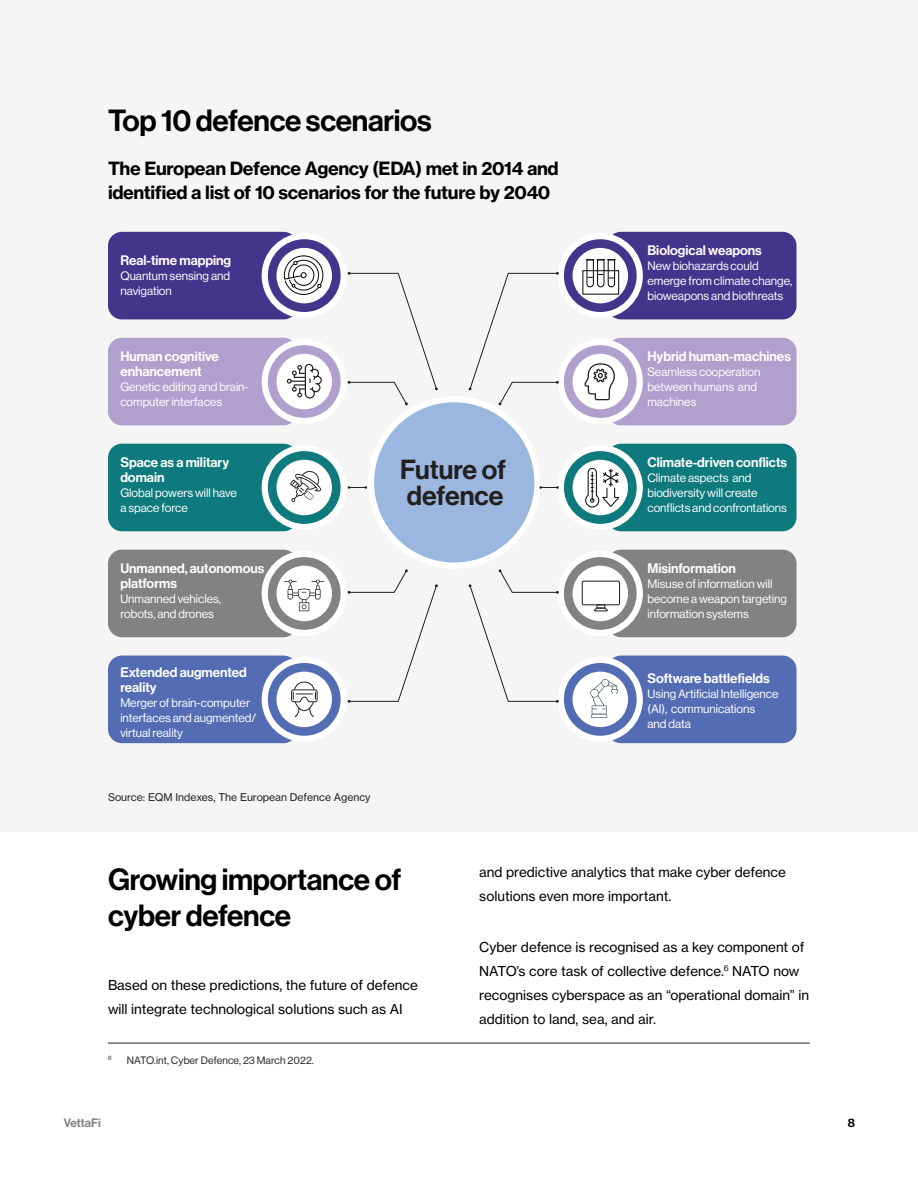
<style>
.page{position:relative;width:918px;height:1188px;background:#fff}
.page>*{position:absolute;margin:0;border:0;box-sizing:border-box;transform-origin:0 0}
.H3_Subhead{font:30px/36px "N Haas Grotesk DS Pro 65 Md";letter-spacing:-.01em;color:#000}
.t1{font:27px/25.5px "N Haas Grotesk DS Pro 65 Md";color:#231f20}
.H4_Subhead{font:18px/24px "N Haas Grotesk TX Pro 75 Bd";letter-spacing:-.02em;color:#000}
.Body_final{font:13.5px/24px "N Haas Grotesk TX Pro 55 Rg";color:#000}
.t2{font:13.5px/15px "N Haas Grotesk DS Pro 65 Md";color:#fff}
.t3{font:12px/15px "N Haas Grotesk DS Pro 55 Rg";color:#fff}
.t4{font:12px "N Haas Grotesk DS Pro 65 Md";letter-spacing:-.005em;color:#818181}
.t5{font:12px "N Haas Grotesk DS Pro 65 Md";color:#000}
.Sources_-_Disclosures{font:10.5px "N Haas Grotesk TX Pro 55 Rg";color:#232323}
.Footnote_with_rule{font:10.5px "N Haas Grotesk DS Pro 55 Rg";letter-spacing:.01em;color:#232323}
.Footnote_with_rule-2{font:6.15px "N Haas Grotesk DS Pro 55 Rg";color:#232323}
</style>
<div class="page">
<div style="left:0;top:0;width:918px;height:832px;background:#f5f5f5"></div>
<div style="left:607px;top:656px;width:190px;height:87px;background:#546cb4;border-radius:14px"></div>
<svg style="left:561px;top:660px;width:79px;height:79px;fill:#546cb4"></svg>
<div style="left:558px;top:657px;width:85px;height:85px;border:6px solid #fff;border-radius:50%"></div>
<div style="left:573px;top:672px;width:55px;height:55px;background:#fff;border-radius:50%"></div>
<div style="left:607px;top:232px;width:190px;height:87px;background:#44348c;border-radius:14px"></div>
<svg style="left:561px;top:236px;width:79px;height:79px;fill:#44348c"></svg>
<div style="left:558px;top:233px;width:85px;height:85px;border:6px solid #fff;border-radius:50%"></div>
<div style="left:573px;top:248px;width:55px;height:55px;background:#fff;border-radius:50%"></div>
<div style="left:607px;top:338px;width:190px;height:87px;background:#afa0cd;border-radius:14px"></div>
<svg style="left:561px;top:342px;width:79px;height:79px;fill:#afa0cd"></svg>
<div style="left:558px;top:339px;width:85px;height:85px;border:6px solid #fff;border-radius:50%"></div>
<div style="left:573px;top:354px;width:55px;height:55px;background:#fff;border-radius:50%"></div>
<div style="left:607px;top:444px;width:190px;height:87px;background:#0f7a7d;border-radius:14px"></div>
<svg style="left:561px;top:448px;width:79px;height:79px;fill:#0f7a7d"></svg>
<div style="left:558px;top:445px;width:85px;height:85px;border:6px solid #fff;border-radius:50%"></div>
<div style="left:573px;top:460px;width:55px;height:55px;background:#fff;border-radius:50%"></div>
<div style="left:607px;top:550px;width:190px;height:87px;background:#818282;border-radius:14px"></div>
<svg style="left:561px;top:554px;width:79px;height:79px;fill:#818282"></svg>
<div style="left:558px;top:551px;width:85px;height:85px;border:6px solid #fff;border-radius:50%"></div>
<div style="left:573px;top:566px;width:55px;height:55px;background:#fff;border-radius:50%"></div>
<div style="left:108px;top:656px;width:189px;height:87px;background:#546cb4;border-radius:14px"></div>
<svg style="left:265px;top:660px;width:79px;height:79px;fill:#546cb4"></svg>
<div style="left:262px;top:657px;width:85px;height:85px;border:6px solid #fff;border-radius:50%"></div>
<div style="left:277px;top:672px;width:55px;height:55px;background:#fff;border-radius:50%"></div>
<div style="left:108px;top:232px;width:189px;height:87px;background:#44348c;border-radius:14px"></div>
<svg style="left:265px;top:236px;width:79px;height:79px;fill:#44348c"></svg>
<div style="left:262px;top:233px;width:85px;height:85px;border:6px solid #fff;border-radius:50%"></div>
<div style="left:277px;top:248px;width:55px;height:55px;background:#fff;border-radius:50%"></div>
<div style="left:108px;top:338px;width:189px;height:87px;background:#afa0cd;border-radius:14px"></div>
<svg style="left:265px;top:342px;width:79px;height:79px;fill:#afa0cd"></svg>
<div style="left:262px;top:339px;width:85px;height:85px;border:6px solid #fff;border-radius:50%"></div>
<div style="left:277px;top:354px;width:55px;height:55px;background:#fff;border-radius:50%"></div>
<div style="left:108px;top:444px;width:189px;height:87px;background:#0f7a7d;border-radius:14px"></div>
<svg style="left:265px;top:448px;width:79px;height:79px;fill:#0f7a7d"></svg>
<div style="left:262px;top:445px;width:85px;height:85px;border:6px solid #fff;border-radius:50%"></div>
<div style="left:277px;top:460px;width:55px;height:55px;background:#fff;border-radius:50%"></div>
<div style="left:108px;top:550px;width:189px;height:87px;background:#818282;border-radius:14px"></div>
<svg style="left:265px;top:554px;width:79px;height:79px;fill:#818282"></svg>
<div style="left:262px;top:551px;width:85px;height:85px;border:6px solid #fff;border-radius:50%"></div>
<div style="left:277px;top:566px;width:55px;height:55px;background:#fff;border-radius:50%"></div>
<div style="left:371px;top:399px;width:166px;height:167px;background:#9bb7df;border-radius:50%"></div>
<div style="left:368px;top:396px;width:173px;height:173px;border:6px solid #fff;border-radius:50%"></div>
<svg style="left:348px;top:272px;width:90px;height:134px"></svg>
<svg style="left:468px;top:272px;width:91px;height:134px"></svg>
<svg style="left:468px;top:569px;width:91px;height:134px"></svg>
<svg style="left:348px;top:569px;width:90px;height:134px"></svg>
<svg style="left:348px;top:486px;width:19px;height:3px"></svg>
<svg style="left:539px;top:486px;width:20px;height:3px"></svg>
<svg style="left:284px;top:255px;width:40px;height:40px"></svg>
<svg style="left:586px;top:259px;width:29px;height:29px"></svg>
<div style="left:582px;top:270px;width:37px;height:25px;border:1px solid #050504"></div>
<svg style="left:584px;top:363px;width:31px;height:37px"></svg>
<svg style="left:585px;top:468px;width:35px;height:41px"></svg>
<svg style="left:582px;top:581px;width:38px;height:30px"></svg>
<svg style="left:596px;top:604px;width:9px;height:5px"></svg>
<svg style="left:287px;top:364px;width:35px;height:35px"></svg>
<svg style="left:291px;top:681px;width:27px;height:37px"></svg>
<svg style="left:284px;top:579px;width:40px;height:32px"></svg>
<svg style="left:290px;top:471px;width:31px;height:31px"></svg>
<svg style="left:590px;top:679px;width:28px;height:39px"></svg>
<hr style="left:108px;top:1043px;width:702px;height:1px;background:#232323">
<p class="H3_Subhead" style="left:108px;top:103px;width:325px">Top 10 defence scenarios</p>
<p class="H4_Subhead" style="left:108px;top:157px;width:452px">The European Defence Agency (EDA) met in 2014 and identified a list of 10 scenarios for the future by 2040</p>
<p class="t2" style="left:120px;top:253px;width:112px">Real-time mapping</p>
<p class="t3" style="left:120px;top:269px;width:111px">Quantum sensing and navigation</p>
<p class="t2" style="left:120px;top:349px;width:100px">Human cognitive enhancement</p>
<p class="t3" style="left:120px;top:379px;width:130px">Genetic editing and brain&shy;computer interfaces</p>
<p class="t2" style="left:120px;top:455px;width:110px">Space as a military domain</p>
<p class="t3" style="left:120px;top:485px;width:118px">Global powers will have a space force</p>
<p class="t2" style="left:120px;top:561px;width:146px">Unmanned, autonomous platforms</p>
<p class="t3" style="left:120px;top:591px;width:102px">Unmanned vehicles, robots, and drones</p>
<p class="t2" style="left:120px;top:665px;width:128px">Extended augmented reality</p>
<p class="t3" style="left:120px;top:695px;width:137px">Merger of brain-computer interfaces and augmented/ virtual reality</p>
<p class="Sources_-_Disclosures" style="left:108px;top:791px;width:264px">Source: EQM Indexes, The European Defence Agency</p>
<p class="t1" style="left:400px;top:458px;width:107px">Future of defence</p>
<p class="t2" style="left:647px;top:243px;width:116px">Biological weapons</p>
<p class="t3" style="left:647px;top:258px;width:146px">New biohazards could emerge from climate change, bioweapons and biothreats</p>
<p class="t2" style="left:647px;top:349px;width:145px">Hybrid human-machines</p>
<p class="t3" style="left:647px;top:364px;width:114px">Seamless cooperation between humans and machines</p>
<p class="t2" style="left:647px;top:455px;width:141px">Climate-driven conflicts</p>
<p class="t3" style="left:647px;top:470px;width:141px">Climate aspects and biodiversity will create conflicts and confrontations</p>
<p class="t2" style="left:647px;top:561px;width:90px">Misinformation</p>
<p class="t3" style="left:647px;top:576px;width:141px">Misuse of information will become a weapon targeting information systems</p>
<p class="t2" style="left:647px;top:671px;width:124px">Software battlefields</p>
<p class="t3" style="left:647px;top:686px;width:133px">Using Artificial Intelligence (AI), communications<br>and data</p>
<p class="H3_Subhead" style="left:108px;top:862px;width:295px">Growing importance of cyber defence</p>
<p class="Body_final" style="left:108px;top:973px;width:311px">Based on these predictions, the future of defence will integrate technological solutions such as AI</p>
<p class="Footnote_with_rule-2" style="left:108px;top:1054px;width:5px">6</p>
<p class="Footnote_with_rule" style="left:127px;top:1054px;width:189px">NATO.int, Cyber Defence, 23 March 2022.</p>
<p class="Body_final" style="left:479px;top:860px;width:308px">and predictive analytics that make cyber defence solutions even more important.</p>
<p class="Body_final" style="left:479px;top:935px;width:332px">Cyber defence is recognised as a key component of NATO’s core task of collective defence.<sup>6</sup> NATO now recognises cyberspace as an “operational domain” in addition to land, sea, and air.</p>
<p class="t4" style="left:64px;top:1116px;width:38px">VettaFi</p>
<p class="t5" style="left:848px;top:1116px;width:9px">8</p>
</div>
